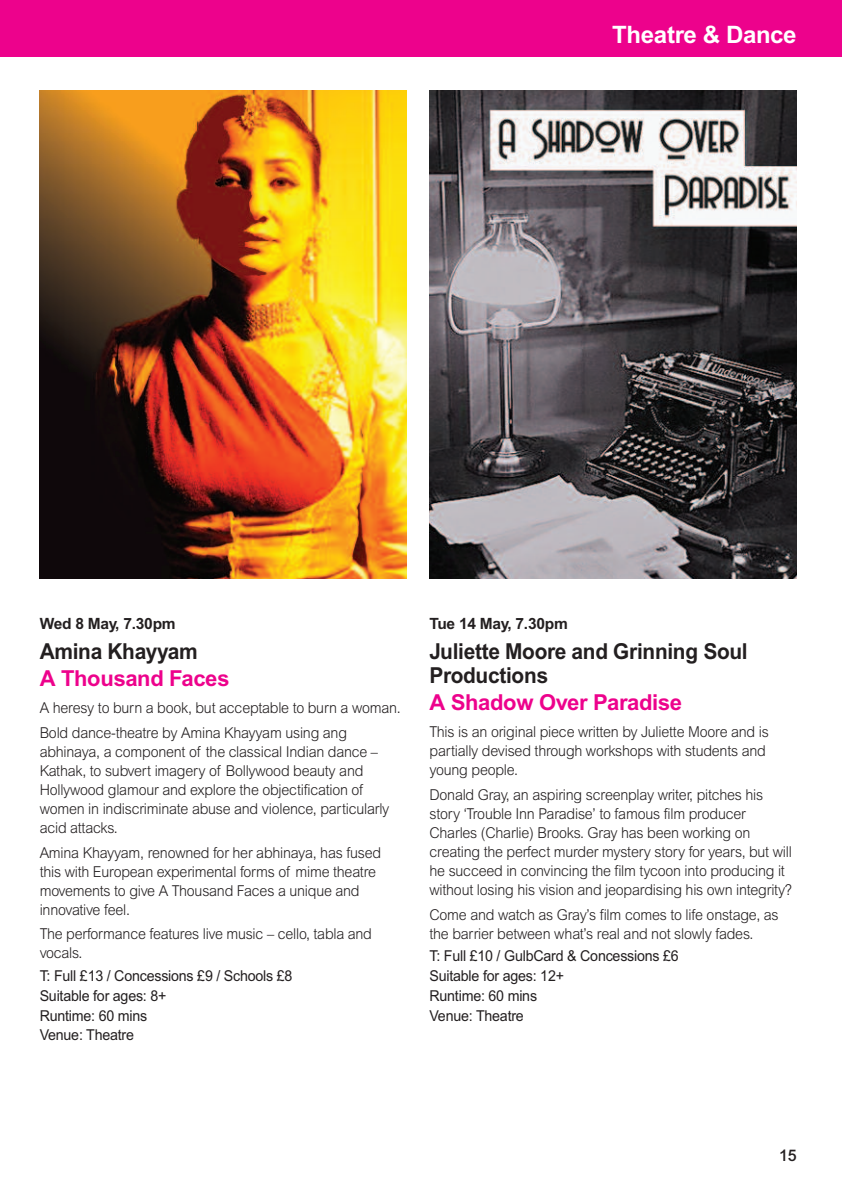
<style>
.page{position:relative;width:842px;height:1191px;background:#fff}
.page>*{position:absolute;margin:0;border:0;box-sizing:border-box;transform-origin:0 0}
.t1{font:700 24px "Arial";letter-spacing:-.015em;color:#fff}
.t2{font:700 22px/24px "Arial";letter-spacing:-.015em;color:#231f20;scale:.95 1}
.t3{font:700 22px "Arial";letter-spacing:-.015em;color:#ed028c}
.t4{font:500 16px "Arial";color:#231f20}
.t5{font:700 15.6px "Arial";letter-spacing:-.015em;color:#231f20}
.t6{font:300 15px/19px "Arial";letter-spacing:-.015em;color:#231f20;scale:.95 1}
.t7{font:15px/19.8px "Arial";letter-spacing:-.015em;color:#231f20;scale:.95 1}
</style>
<div class="page">
<img style="left:429px;top:91px;width:368px;height:487px">
<div style="left:0;top:0;width:842px;height:57px;background:#ed028c"></div>
<img style="left:40px;top:91px;width:367px;height:487px">
<h1 class="t1" style="left:612px;top:26px;width:186px">Theatre &amp; Dance</h1>
<p class="t5" style="left:40px;top:618px;width:137px">Wed 8 May, 7.30pm</p>
<h2 class="t2" style="left:40px;top:641px;width:168px">Amina Khayyam</h2>
<h2 class="t3" style="left:40px;top:670px;width:191px">A Thousand Faces</h2>
<p class="t6" style="left:40px;top:697px;width:382px;line-height:24.6px">A heresy to burn a book, but acceptable to burn a woman.<br>Bold dance-theatre by Amina Khayyam using ang</p>
<p class="t6" style="left:40px;top:743px;width:370px">abhinaya, a component of the classical Indian dance – Kathak, to subvert imagery of Bollywood beauty and Hollywood glamour and explore the objectification of women in indiscriminate abuse and violence, particularly acid attacks.</p>
<p class="t6" style="left:40px;top:844px;width:361px">Amina Khayyam, renowned for her abhinaya, has fused this with European experimental forms of mime theatre movements to give A Thousand Faces a unique and innovative feel.</p>
<p class="t6" style="left:40px;top:926px;width:351px">The performance features live music – cello, tabla and vocals.</p>
<p class="t7" style="left:40px;top:965px;width:268px">T: Full £13 / Concessions £9 / Schools £8<br>Suitable for ages: 8+<br>Runtime: 60 mins<br>Venue: Theatre</p>
<p class="t5" style="left:429px;top:618px;width:140px">Tue 14 May, 7.30pm</p>
<h2 class="t2" style="left:429px;top:641px;width:336px">Juliette Moore and Grinning Soul<br>Productions</h2>
<h2 class="t3" style="left:429px;top:694px;width:254px">A Shadow Over Paradise</h2>
<p class="t6" style="left:429px;top:724px;width:359px">This is an original piece written by Juliette Moore and is partially devised through workshops with students and young people.</p>
<p class="t6" style="left:429px;top:786px;width:383px">Donald Gray, an aspiring screenplay writer, pitches his story ‘Trouble Inn Paradise’ to famous film producer Charles (Charlie) Brooks. Gray has been working on creating the perfect murder mystery story for years, but will he succeed in convincing the film tycoon into producing it without losing his vision and jeopardising his own integrity?</p>
<p class="t6" style="left:429px;top:906px;width:369px">Come and watch as Gray’s film comes to life onstage, as the barrier between what’s real and not slowly fades.</p>
<p class="t7" style="left:429px;top:946px;width:264px">T: Full £10 / GulbCard &amp; Concessions £6<br>Suitable for ages: 12+<br>Runtime: 60 mins<br>Venue: Theatre</p>
<p class="t4" style="left:779px;top:1149px;width:19px">15</p>
</div>
